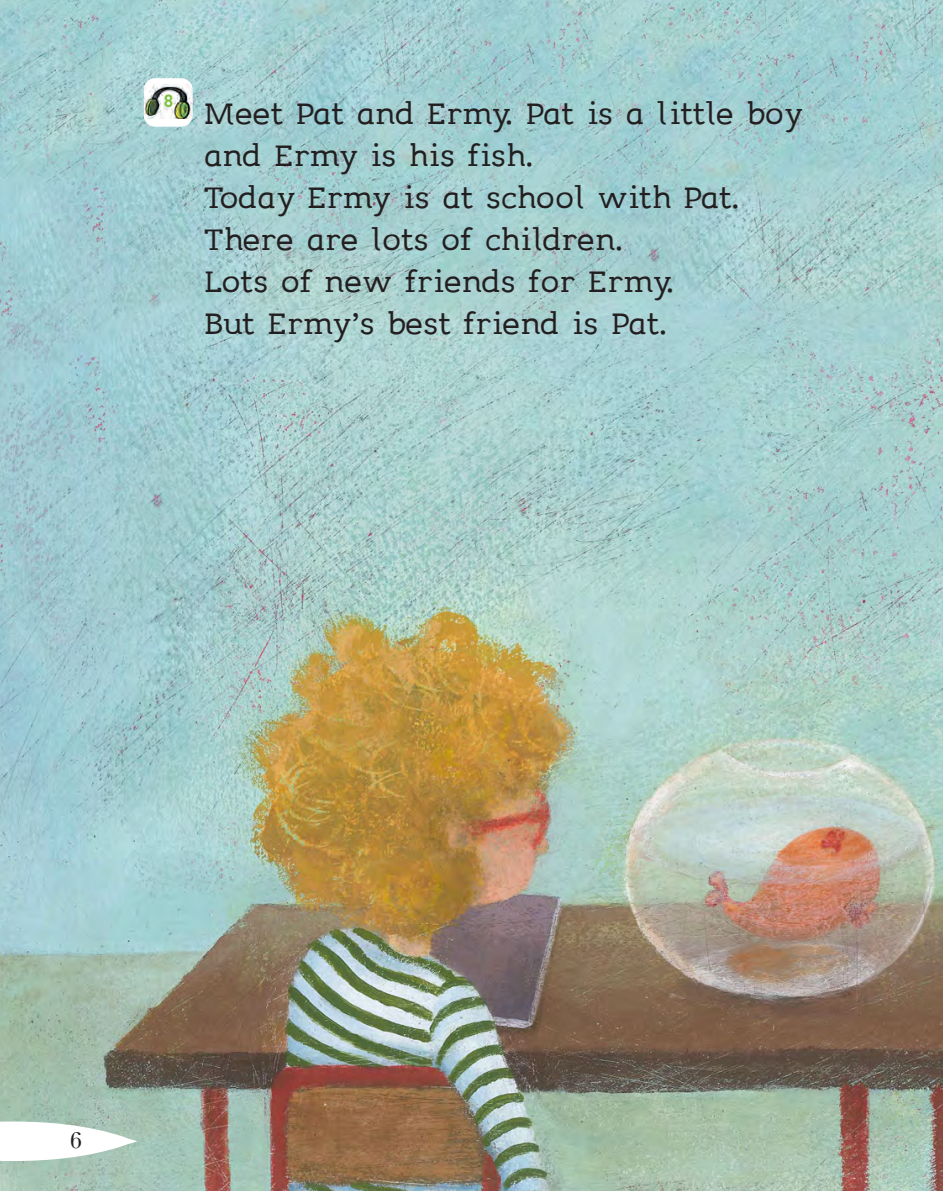
<style>
.page{position:relative;width:943px;height:1191px;background:#fff}
.page>*{position:absolute;margin:0;border:0;box-sizing:border-box;transform-origin:0 0}
.Normale{font:38.5px/42px "leggimi";letter-spacing:-.02em;color:#231f20}
.t1{font:22.75px "Emilia";color:#231f20}
.t2{font:700 17.5px "DINOT";color:#7fc241}
</style>
<div class="page">
<img style="left:0;top:0;width:943px;height:1191px">
<svg style="left:0;top:1121px;width:138px;height:40px"></svg>
<div style="left:144px;top:78px;width:48px;height:49px;background:#fff;border-radius:11px"></div>
<img style="left:144px;top:83px;width:48px;height:36px">
<p class="t2" style="left:164px;top:89px;width:11px">8</p>
<p class="Normale" style="left:203px;top:92px;width:600px">Meet Pat and Ermy. Pat is a little boy and Ermy is his fish.</p>
<p class="Normale" style="left:203px;top:176px;width:538px">Today Ermy is at school with Pat.<br>There are lots of children.</p>
<p class="Normale" style="left:203px;top:260px;width:472px">Lots of new friends for Ermy.</p>
<p class="Normale" style="left:203px;top:302px;width:466px">But Ermy’s best friend is Pat.</p>
<p class="t1" style="left:69px;top:1127px;width:13px">6</p>
</div>
